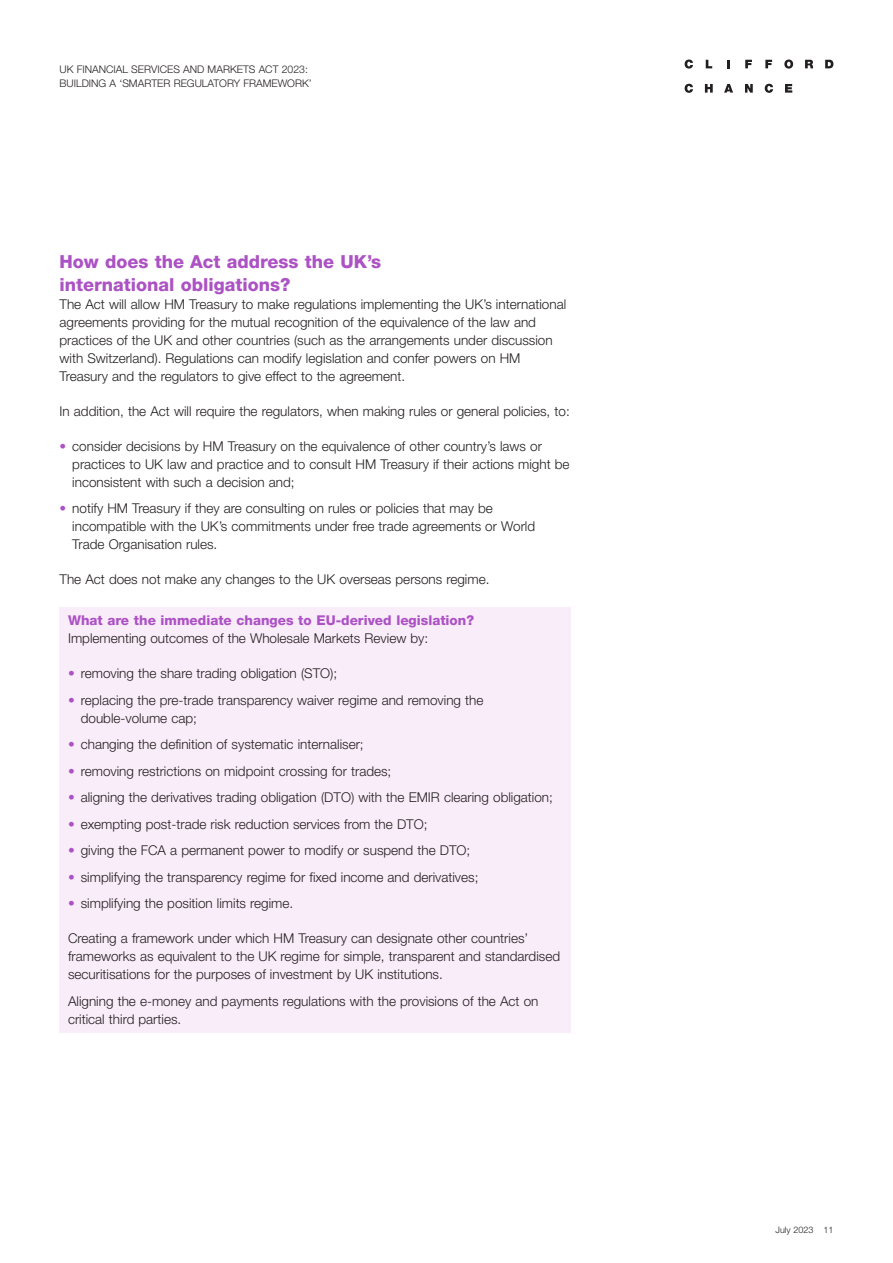
<style>
.page{position:relative;width:893px;height:1263px;background:#fff}
.page>*{position:absolute;margin:0;border:0;box-sizing:border-box;transform-origin:0 0}
._05__Heading_1{font:800 18px/22.5px "Helvetica Neue LT Pro";color:#ac52c4}
._09__Body_Text_4MM{font:300 13.5px/18px "Helvetica Neue LT Pro";color:#231f20}
._08__Body_Text_2MM{font:300 13.5px/18px "Helvetica Neue LT Pro";color:#231f20}
._06__Heading_2{font:800 13.5px "Helvetica Neue LT Pro";color:#ac52c4}
.t1{font:300 10.5px/13.5px "Helvetica Neue LT Pro";color:#231f20}
.t2{font:300 9px "Helvetica Neue LT Pro";color:#231f20}
.s1{color:#ac52c4}
</style>
<div class="page">
<svg style="left:685px;top:60px;width:8px;height:9px"></svg>
<svg style="left:706px;top:60px;width:6px;height:8px"></svg>
<svg style="left:727px;top:60px;width:2px;height:8px"></svg>
<svg style="left:745px;top:60px;width:7px;height:8px"></svg>
<svg style="left:765px;top:60px;width:7px;height:8px"></svg>
<svg style="left:784px;top:60px;width:9px;height:9px"></svg>
<svg style="left:805px;top:60px;width:8px;height:8px"></svg>
<svg style="left:825px;top:60px;width:8px;height:8px"></svg>
<svg style="left:685px;top:84px;width:8px;height:9px"></svg>
<svg style="left:705px;top:84px;width:8px;height:9px"></svg>
<svg style="left:724px;top:84px;width:9px;height:9px"></svg>
<svg style="left:745px;top:84px;width:8px;height:9px"></svg>
<svg style="left:765px;top:84px;width:8px;height:9px"></svg>
<svg style="left:785px;top:84px;width:7px;height:9px"></svg>
<div style="left:60px;top:607px;width:511px;height:425px;background:#faedfa"></div>
<p class="t1" style="left:60px;top:62px;width:254px">UK FINANCIAL SERVICES AND MARKETS ACT 2023:<br>BUILDING A ‘SMARTER REGULATORY FRAMEWORK’</p>
<p class="_05__Heading_1" style="left:60px;top:250px;width:323px">How does the Act address the UK’s international obligations?</p>
<p class="_09__Body_Text_4MM" style="left:60px;top:294px;width:508px">The Act will allow HM Treasury to make regulations implementing the UK’s international agreements providing for the mutual recognition of the equivalence of the law and practices of the UK and other countries (such as the arrangements under discussion with Switzerland). Regulations can modify legislation and confer powers on HM Treasury and the regulators to give effect to the agreement.</p>
<p class="_09__Body_Text_4MM" style="left:60px;top:401px;width:512px">In addition, the Act will require the regulators, when making rules or general policies, to:</p>
<p class="_09__Body_Text_4MM" style="left:72px;top:436px;width:499px;text-indent:-13px"><span class="s1">•</span> consider decisions by HM Treasury on the equivalence of other country’s laws or practices to UK law and practice and to consult HM Treasury if their actions might be inconsistent with such a decision and;</p>
<p class="_09__Body_Text_4MM" style="left:72px;top:499px;width:464px;text-indent:-13px"><span class="s1">•</span> notify HM Treasury if they are consulting on rules or policies that may be incompatible with the UK’s commitments under free trade agreements or World<br>Trade Organisation rules.</p>
<p class="_09__Body_Text_4MM" style="left:60px;top:570px;width:431px">The Act does not make any changes to the UK overseas persons regime.</p>
<p class="_06__Heading_2" style="left:68px;top:612px;width:408px">What are the immediate changes to EU-derived legislation?</p>
<p class="_09__Body_Text_4MM" style="left:68px;top:629px;width:362px">Implementing outcomes of the Wholesale Markets Review by:</p>
<p class="_09__Body_Text_4MM" style="left:68px;top:664px;width:271px"><span class="s1">•</span> removing the share trading obligation (STO);</p>
<p class="_09__Body_Text_4MM" style="left:81px;top:691px;width:404px;text-indent:-13px"><span class="s1">•</span> replacing the pre-trade transparency waiver regime and removing the double-volume cap;</p>
<p class="_09__Body_Text_4MM" style="left:68px;top:735px;width:297px"><span class="s1">•</span> changing the definition of systematic internaliser;</p>
<p class="_09__Body_Text_4MM" style="left:68px;top:762px;width:325px"><span class="s1">•</span> removing restrictions on midpoint crossing for trades;</p>
<p class="_09__Body_Text_4MM" style="left:68px;top:788px;width:486px"><span class="s1">•</span> aligning the derivatives trading obligation (DTO) with the EMIR clearing obligation;</p>
<p class="_09__Body_Text_4MM" style="left:68px;top:815px;width:361px"><span class="s1">•</span> exempting post-trade risk reduction services from the DTO;</p>
<p class="_09__Body_Text_4MM" style="left:68px;top:841px;width:404px"><span class="s1">•</span> giving the FCA a permanent power to modify or suspend the DTO;</p>
<p class="_09__Body_Text_4MM" style="left:68px;top:868px;width:412px"><span class="s1">•</span> simplifying the transparency regime for fixed income and derivatives;</p>
<p class="_09__Body_Text_4MM" style="left:68px;top:894px;width:227px"><span class="s1">•</span> simplifying the position limits regime.</p>
<p class="_08__Body_Text_2MM" style="left:68px;top:929px;width:494px">Creating a framework under which HM Treasury can designate other countries’ frameworks as equivalent to the UK regime for simple, transparent and standardised securitisations for the purposes of investment by UK institutions.</p>
<p class="_08__Body_Text_2MM" style="left:68px;top:992px;width:472px">Aligning the e-money and payments regulations with the provisions of the Act on critical third parties.</p>
<p class="t2" style="left:775px;top:1224px;width:59px">July 2023 11</p>
</div>
